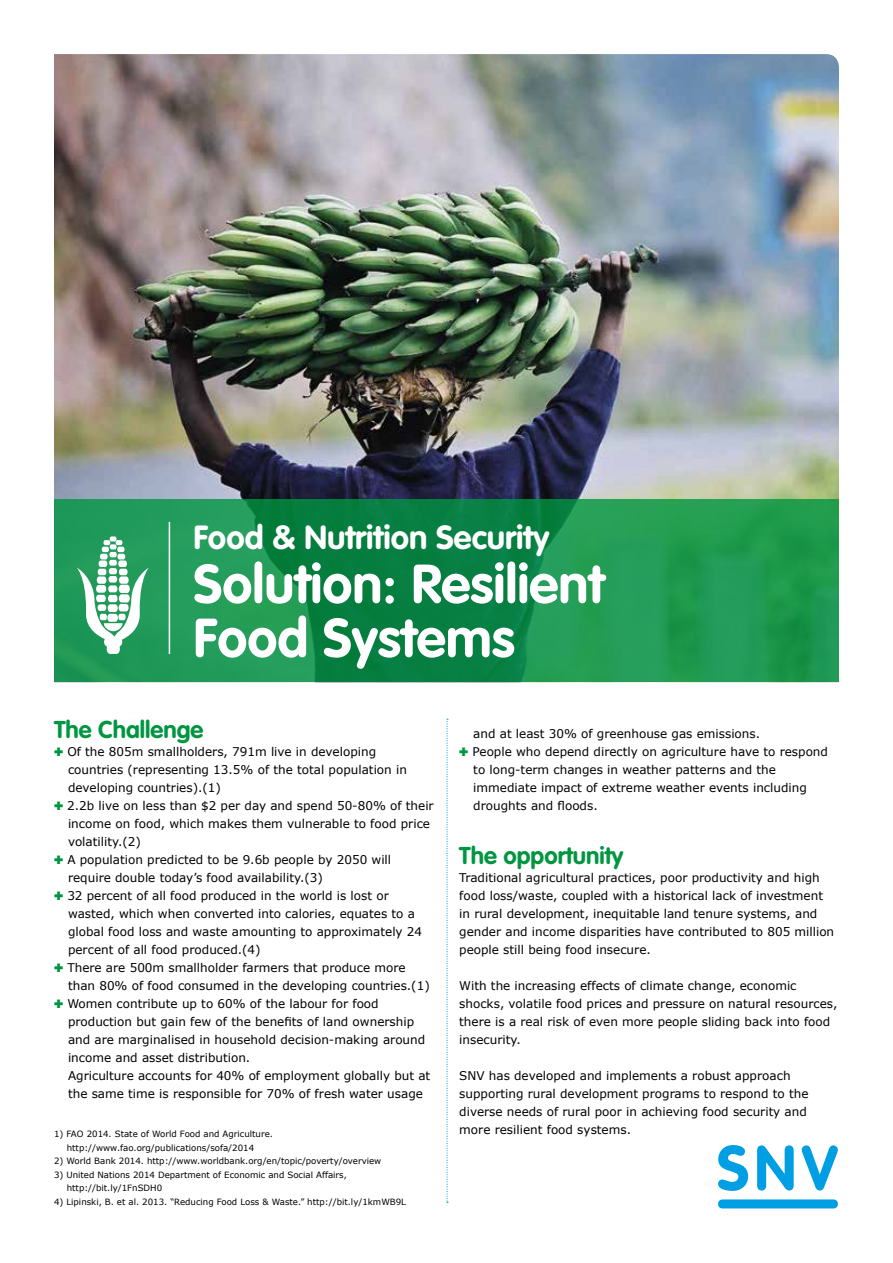
<style>
.page{position:relative;width:893px;height:1263px;background:#fff}
.page>*{position:absolute;margin:0;border:0;box-sizing:border-box;transform-origin:0 0}
.t1{font:700 54px/54px "VAG Rounded";color:#fff}
.t2{font:700 33px "VAG Rounded";color:#fff}
.t3{font:700 24px "VAG Rounded";color:#009641}
.t4{font:12px/18px "Verdana";color:#000}
.t5{font:8.7px/13.5px "Verdana";color:#000}
.s1{color:#009641}
</style>
<div class="page">
<img style="left:54px;top:54px;width:785px;height:445px">
<svg style="left:54px;top:499px;width:785px;height:183px;background:#18914e"></svg>
<hr style="left:169px;top:522px;width:1px;height:132px;background:#fff">
<svg style="left:77px;top:536px;width:72px;height:118px"></svg>
<svg style="left:718px;top:1145px;width:30px;height:46px"></svg>
<svg style="left:757px;top:1145px;width:37px;height:45px"></svg>
<svg style="left:802px;top:1145px;width:36px;height:45px"></svg>
<div style="left:718px;top:1199px;width:120px;height:9px;background:#009fe3;border-radius:4px"></div>
<svg style="left:446px;top:719px;width:2px;height:484px"></svg>
<h2 class="t2" style="left:193px;top:518px;width:357px">Food &amp; Nutrition Security</h2>
<h1 class="t1" style="left:193px;top:559px;width:412px">Solution: Resilient<br>Food Systems</h1>
<h3 class="t3" style="left:54px;top:715px;width:151px">The Challenge</h3>
<p class="t4" style="left:54px;top:743px;width:324px"><span class="s1">✚</span> Of the 805m smallholders, 791m live in developing</p>
<p class="t4" style="left:68px;top:761px;width:340px">countries (representing 13.5% of the total population in</p>
<p class="t4" style="left:68px;top:779px;width:155px">developing countries).(1)</p>
<p class="t4" style="left:54px;top:797px;width:381px"><span class="s1">✚</span> 2.2b live on less than $2 per day and spend 50-80% of their</p>
<p class="t4" style="left:68px;top:815px;width:364px">income on food, which makes them vulnerable to food price</p>
<p class="t4" style="left:68px;top:833px;width:74px">volatility.(2)</p>
<p class="t4" style="left:54px;top:851px;width:339px"><span class="s1">✚</span> A population predicted to be 9.6b people by 2050 will</p>
<p class="t4" style="left:68px;top:869px;width:256px">require double today’s food availability.(3)</p>
<p class="t4" style="left:54px;top:887px;width:336px"><span class="s1">✚</span> 32 percent of all food produced in the world is lost or</p>
<p class="t4" style="left:68px;top:905px;width:348px">wasted, which when converted into calories, equates to a</p>
<p class="t4" style="left:68px;top:923px;width:356px">global food loss and waste amounting to approximately 24</p>
<p class="t4" style="left:68px;top:941px;width:194px">percent of all food produced.(4)</p>
<p class="t4" style="left:54px;top:959px;width:353px"><span class="s1">✚</span> There are 500m smallholder farmers that produce more</p>
<p class="t4" style="left:68px;top:977px;width:363px">than 80% of food consumed in the developing countries.(1)</p>
<p class="t4" style="left:54px;top:995px;width:326px"><span class="s1">✚</span> Women contribute up to 60% of the labour for food</p>
<p class="t4" style="left:68px;top:1013px;width:348px">production but gain few of the benefits of land ownership</p>
<p class="t4" style="left:68px;top:1031px;width:359px">and are marginalised in household decision-making around</p>
<p class="t4" style="left:68px;top:1049px;width:184px">income and asset distribution.</p>
<p class="t4" style="left:68px;top:1067px;width:364px">Agriculture accounts for 40% of employment globally but at</p>
<p class="t4" style="left:68px;top:1085px;width:356px">the same time is responsible for 70% of fresh water usage</p>
<p class="t5" style="left:67px;top:1127px;width:208px;text-indent:-13px">1) FAO 2014. State of World Food and Agriculture. http://www.fao.org/publications/sofa/2014</p>
<p class="t5" style="left:54px;top:1154px;width:329px">2) World Bank 2014. http://www.worldbank.org/en/topic/poverty/overview</p>
<p class="t5" style="left:67px;top:1168px;width:282px;text-indent:-13px">3) United Nations 2014 Department of Economic and Social Affairs, http://bit.ly/1FnSDH0</p>
<p class="t5" style="left:54px;top:1195px;width:354px">4) Lipinski, B. et al. 2013. “Reducing Food Loss &amp; Waste.” http://bit.ly/1kmWB9L</p>
<p class="t4" style="left:473px;top:725px;width:288px">and at least 30% of greenhouse gas emissions.</p>
<p class="t4" style="left:459px;top:743px;width:370px"><span class="s1">✚</span> People who depend directly on agriculture have to respond</p>
<p class="t4" style="left:473px;top:761px;width:304px">to long-term changes in weather patterns and the</p>
<p class="t4" style="left:473px;top:779px;width:335px">immediate impact of extreme weather events including</p>
<p class="t4" style="left:473px;top:797px;width:126px">droughts and floods.</p>
<h3 class="t3" style="left:459px;top:841px;width:166px">The opportunity</h3>
<p class="t4" style="left:459px;top:869px;width:376px">Traditional agricultural practices, poor productivity and high food loss/waste, coupled with a historical lack of investment in rural development, inequitable land tenure systems, and gender and income disparities have contributed to 805 million people still being food insecure.</p>
<p class="t4" style="left:459px;top:977px;width:380px">With the increasing effects of climate change, economic shocks, volatile food prices and pressure on natural resources, there is a real risk of even more people sliding back into food insecurity.</p>
<p class="t4" style="left:459px;top:1067px;width:351px">SNV has developed and implements a robust approach supporting rural development programs to respond to the diverse needs of rural poor in achieving food security and more resilient food systems.</p>
</div>
